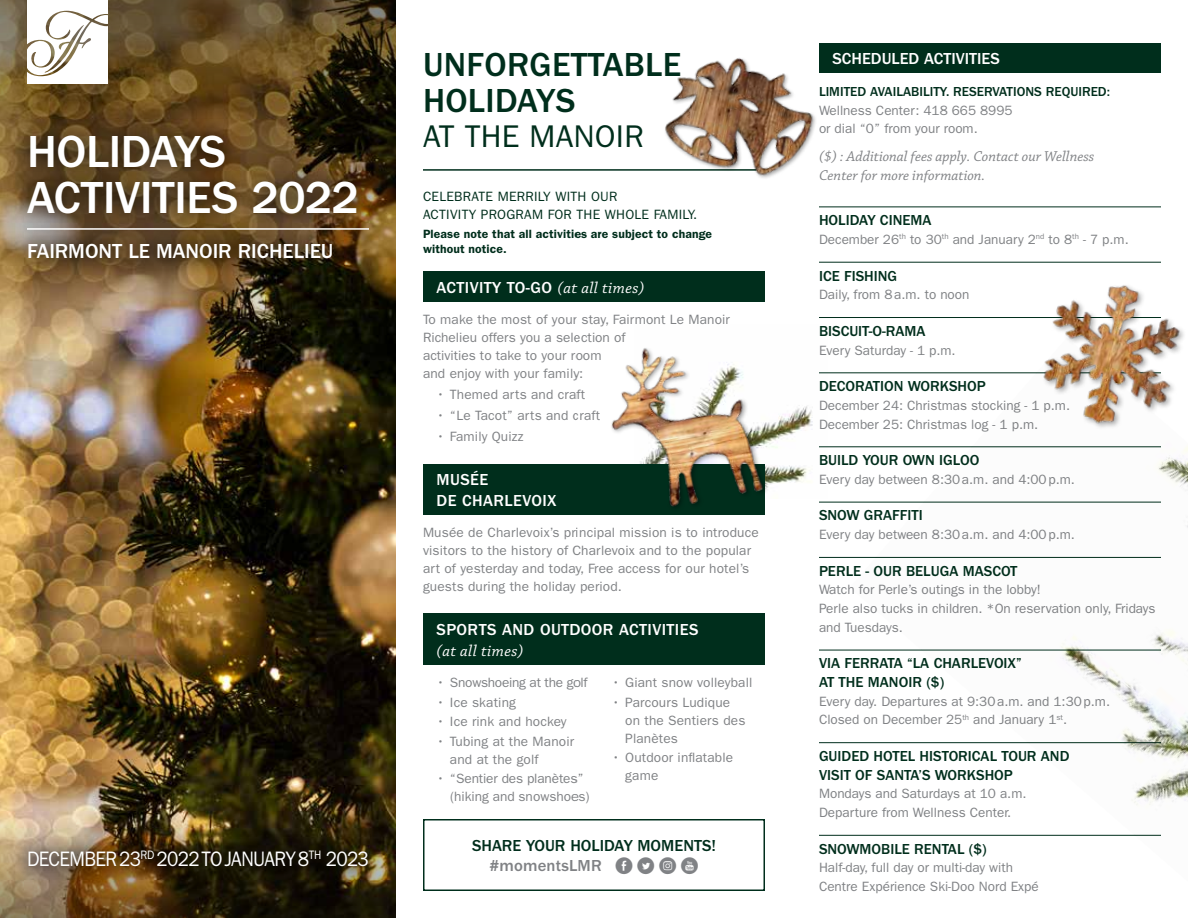
<style>
.page{position:relative;width:1188px;height:918px;background:#fff}
.page>*{position:absolute;margin:0;border:0;box-sizing:border-box;transform-origin:0 0}
.t1{font:500 46.5px/46.5px "ITC Franklin Gothic Std";letter-spacing:-.01em;color:#fff}
.t2{font:500 34.5px/36px "ITC Franklin Gothic Std";letter-spacing:.01em;color:#002e1c}
.t3{font:31.5px "ITC Franklin Gothic Std";letter-spacing:.01em;color:#002e1c}
.t4{font:21px "ITC Franklin Gothic Std";letter-spacing:-.035em;color:#fff;scale:.9 1}
.t5{font:500 21px "ITC Franklin Gothic Std";letter-spacing:-.005em;color:#fff}
.t6{font:500 16.5px/21px "ITC Franklin Gothic Std";letter-spacing:.025em;color:#fff}
.t7{font:500 16.5px/19.8px "ITC Franklin Gothic Std";color:#002e1c;text-align:center}
.t8{font:500 16.5px "ITC Franklin Gothic Std";color:#fff}
.t9{font:italic 16.5px "Chaparral Pro";letter-spacing:.025em;color:#fff}
.t10{font:500 15px/18.6px "ITC Franklin Gothic Std";color:#002e1c}
.t11{font:italic 15px/18.6px "Chaparral Pro";color:#808285}
.t12{font:13.5px/18px "ITC Franklin Gothic Std";color:#808285}
.t13{font:13.5px/18px "ITC Franklin Gothic Std";letter-spacing:.02em;color:#002e1c}
.t14{font:500 13.5px "ITC Franklin Gothic Std";color:#002e1c}
.t15{font:13.5px "ITC Franklin Gothic Std";letter-spacing:-.02em;color:#808285}
.t16{font:600 12px/15px "ITC Franklin Gothic Std";letter-spacing:.01em;color:#002e1c}
.s1{font-family:"Chaparral Pro";font-weight:400;font-style:italic}
.s2{color:#808285}
.s3{font-family:"Social Media Circled";font-weight:400;color:#808285}
</style>
<div class="page">
<img style="left:770px;top:373px;width:58px;height:111px">
<hr style="left:423px;top:169px;width:342px;height:2px;background:#002e1c">
<div style="left:423px;top:272px;width:342px;height:30px;background:#002e1c"></div>
<div style="left:423px;top:464px;width:342px;height:51px;background:#002e1c"></div>
<div style="left:423px;top:614px;width:342px;height:51px;background:#002e1c"></div>
<div style="left:819px;top:44px;width:342px;height:30px;background:#002e1c"></div>
<hr style="left:819px;top:207px;width:342px;height:1px;background:#002e1c">
<hr style="left:819px;top:262px;width:342px;height:1px;background:#002e1c">
<hr style="left:819px;top:317px;width:342px;height:1px;background:#002e1c">
<hr style="left:819px;top:372px;width:342px;height:1px;background:#002e1c">
<hr style="left:819px;top:446px;width:342px;height:1px;background:#002e1c">
<hr style="left:819px;top:502px;width:342px;height:1px;background:#002e1c">
<hr style="left:819px;top:557px;width:342px;height:1px;background:#002e1c">
<hr style="left:819px;top:650px;width:342px;height:1px;background:#002e1c">
<hr style="left:819px;top:742px;width:342px;height:1px;background:#002e1c">
<hr style="left:819px;top:835px;width:342px;height:1px;background:#002e1c">
<img style="left:0;top:508px;width:396px;height:277px">
<img style="left:0;top:0;width:396px;height:508px">
<img style="left:0;top:785px;width:396px;height:133px">
<div style="left:9px;top:117px;width:378px;height:161px;background:#000;opacity:.75"></div>
<hr style="left:27px;top:228px;width:342px;height:2px;background:#fff">
<svg style="left:27px;top:8px;width:81px;height:76px"></svg>
<div style="left:27px;top:0;width:81px;height:8px;background:#fff"></div>
<div style="left:9px;top:831px;width:378px;height:55px;background:#000;opacity:.75"></div>
<img style="left:850px;top:372px;width:338px;height:464px">
<img style="left:611px;top:348px;width:159px;height:159px">
<img style="left:1018px;top:262px;width:170px;height:181px">
<img style="left:656px;top:43px;width:175px;height:135px">
<div style="left:423px;top:819px;width:342px;height:72px;border:2px solid #002e1c"></div>
<h1 class="t1" style="left:27px;top:129px;width:334px">HOLIDAYS<br>ACTIVITIES 2022</h1>
<h3 class="t5" style="left:27px;top:239px;width:308px">FAIRMONT LE MANOIR RICHELIEU</h3>
<h2 class="t2" style="left:423px;top:47px;width:260px">UNFORGETTABLE<br>HOLIDAYS</h2>
<h3 class="t3" style="left:423px;top:118px;width:222px">AT THE MANOIR</h3>
<p class="t13" style="left:423px;top:187px;width:276px">CELEBRATE MERRILY WITH OUR<br>ACTIVITY PROGRAM FOR THE WHOLE FAMILY.</p>
<p class="t16" style="left:423px;top:227px;width:291px">Please note that all activities are subject to change without notice.</p>
<p class="t6" style="left:436px;top:277px;width:209px">ACTIVITY TO-GO <span class="s1">(at all times)</span></p>
<p class="t12" style="left:423px;top:311px;width:308px">To make the most of your stay, Fairmont Le Manoir Richelieu offers you a selection of<br>activities to take to your room<br>and enjoy with your family:</p>
<p class="t12" style="left:436px;top:386px;width:150px">• Themed arts and craft</p>
<p class="t12" style="left:436px;top:407px;width:165px">• “Le Tacot” arts and craft</p>
<p class="t12" style="left:436px;top:428px;width:88px">• Family Quizz</p>
<p class="t6" style="left:436px;top:469px;width:122px">MUSÉE<br>DE CHARLEVOIX</p>
<p class="t12" style="left:423px;top:524px;width:337px">Musée de Charlevoix’s principal mission is to introduce visitors to the history of Charlevoix and to the popular art of yesterday and today, Free access for our hotel’s guests during the holiday period.</p>
<p class="t6" style="left:436px;top:619px;width:263px">SPORTS AND OUTDOOR ACTIVITIES</p>
<p class="t9" style="left:436px;top:641px;width:88px">(at all times)</p>
<p class="t15" style="left:436px;top:675px;width:152px">• Snowshoeing at the golf</p>
<p class="t12" style="left:436px;top:693px;width:81px">• Ice skating</p>
<p class="t12" style="left:436px;top:713px;width:132px">• Ice rink and hockey</p>
<p class="t12" style="left:450px;top:732px;width:126px;text-indent:-13px">• Tubing at the Manoir and at the golf</p>
<p class="t12" style="left:450px;top:770px;width:141px;text-indent:-14px">• “Sentier des planètes” (hiking and snowshoes)</p>
<p class="t12" style="left:612px;top:674px;width:142px">• Giant snow volleyball</p>
<p class="t12" style="left:625px;top:693px;width:122px;text-indent:-13px">• Parcours Ludique on the Sentiers des<br>Planètes</p>
<p class="t12" style="left:625px;top:749px;width:109px;text-indent:-13px">• Outdoor inflatable game</p>
<h3 class="t4" style="left:27px;top:847px;width:382px">DECEMBER 23<sup>RD</sup> 2022 TO JANUARY 8<sup>TH</sup> 2023</h3>
<p class="t7" style="left:472px;top:836px;width:245px">SHARE YOUR HOLIDAY MOMENTS! <span class="s2">#momentsLMR</span> <span class="s3">E D Q P</span></p>
<p class="t8" style="left:832px;top:49px;width:169px">SCHEDULED ACTIVITIES</p>
<p class="t14" style="left:819px;top:84px;width:293px">LIMITED AVAILABILITY. RESERVATIONS REQUIRED:</p>
<p class="t12" style="left:819px;top:101px;width:195px;line-height:18.6px">Wellness Center: 418 665 8995 or dial “0” from your room.</p>
<p class="t11" style="left:819px;top:148px;width:277px">($) : Additional fees apply. Contact our Wellness<br>Center for more information.</p>
<p class="t10" style="left:819px;top:211px;width:114px">HOLIDAY CINEMA</p>
<p class="t12" style="left:819px;top:230px;width:311px">December 26<sup>th</sup> to 30<sup>th</sup> and January 2<sup>nd</sup> to 8<sup>th</sup> - 7 p.m.</p>
<p class="t10" style="left:819px;top:266px;width:80px">ICE FISHING</p>
<p class="t12" style="left:819px;top:286px;width:152px">Daily, from 8a.m. to noon</p>
<p class="t10" style="left:819px;top:322px;width:108px">BISCUIT-O-RAMA</p>
<p class="t12" style="left:819px;top:341px;width:138px">Every Saturday - 1 p.m.</p>
<p class="t10" style="left:819px;top:377px;width:168px">DECORATION WORKSHOP</p>
<p class="t12" style="left:819px;top:396px;width:253px;line-height:18.6px">December 24: Christmas stocking - 1 p.m.<br>December 25: Christmas log - 1 p.m.</p>
<p class="t10" style="left:819px;top:451px;width:162px">BUILD YOUR OWN IGLOO</p>
<p class="t12" style="left:819px;top:470px;width:257px">Every day between 8:30a.m. and 4:00p.m.</p>
<p class="t10" style="left:819px;top:506px;width:105px">SNOW GRAFFITI</p>
<p class="t12" style="left:819px;top:526px;width:257px">Every day between 8:30a.m. and 4:00p.m.</p>
<p class="t10" style="left:819px;top:562px;width:200px">PERLE - OUR BELUGA MASCOT</p>
<p class="t12" style="left:819px;top:581px;width:338px;line-height:18.6px">Watch for Perle’s outings in the lobby!<br>Perle also tucks in children. *On reservation only, Fridays and Tuesdays.</p>
<p class="t10" style="left:819px;top:654px;width:204px">VIA FERRATA “LA CHARLEVOIX”<br>AT THE MANOIR ($)</p>
<p class="t12" style="left:819px;top:692px;width:293px;line-height:18.6px">Every day. Departures at 9:30a.m. and 1:30p.m.<br>Closed on December 25<sup>th</sup> and January 1<sup>st</sup>.</p>
<p class="t10" style="left:819px;top:747px;width:252px">GUIDED HOTEL HISTORICAL TOUR AND<br>VISIT OF SANTA’S WORKSHOP</p>
<p class="t12" style="left:819px;top:785px;width:209px;line-height:18.6px">Mondays and Saturdays at 10 a.m.<br>Departure from Wellness Center.</p>
<p class="t10" style="left:819px;top:840px;width:169px">SNOWMOBILE RENTAL ($)</p>
<p class="t12" style="left:819px;top:859px;width:221px;line-height:18.6px">Half-day, full day or multi-day with<br>Centre Expérience Ski-Doo Nord Expé</p>
</div>
